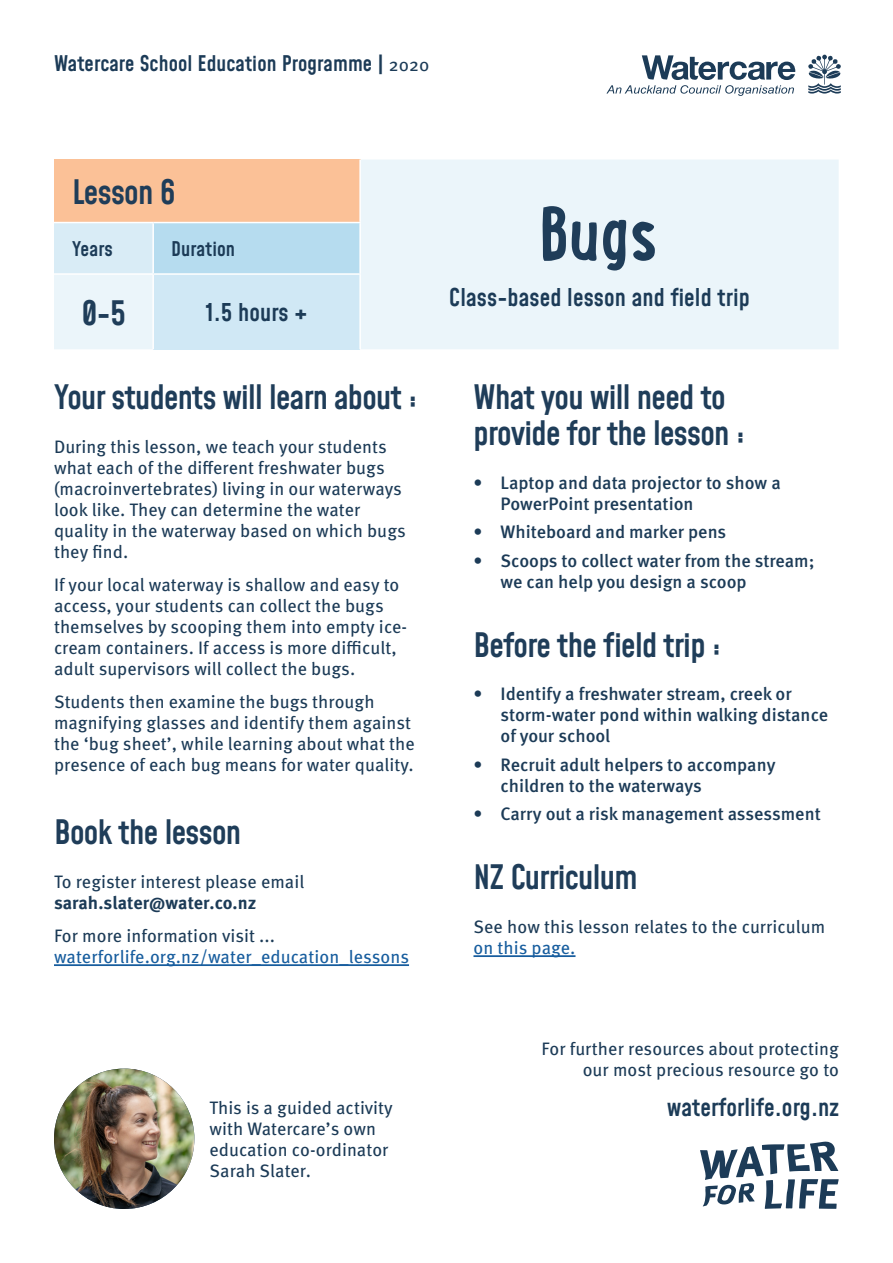
<style>
.page{position:relative;width:893px;height:1263px;background:#fff}
.page>*{position:absolute;margin:0;border:0;box-sizing:border-box;transform-origin:0 0}
.Header_s30{font:700 82.65px "Lunch Box";color:#1f3d59}
.Header_s30-2{font:500 33px/36px "Mohave";letter-spacing:-.02em;color:#1f3d59}
.BODY{font:500 24.15px "Mohave";letter-spacing:.005em;color:#1c3b57}
.BODY-2{font:500 24px "Mohave";letter-spacing:.005em;color:#1c3b57}
.BODY-3{font:500 21.15px "Mohave";letter-spacing:.005em;color:#1c3b57}
.BODY-4{font:500 19.8px "Mohave";letter-spacing:.005em;color:#1c3b57}
.BODY-5{font:18px/21px "Meta Pro";letter-spacing:.005em;color:#1c3b57}
.t1{font:500 18px/21px "Meta Pro";color:#1c3b57}
.BODY-6{font:18px/21px "Meta Pro";letter-spacing:.005em;color:#175d9e}
.s1{font-family:"Meta Pro";font-weight:400;font-size:18px}
.s2{font-weight:700}
.s3{color:#1c3b57}
.s4{color:#175d9e}
</style>
<div class="page">
<hr style="left:54px;top:964px;width:355px;height:2px;background:#175d9e">
<hr style="left:473px;top:955px;width:102px;height:2px;background:#175d9e">
<svg style="left:700px;top:1141px;width:139px;height:68px"></svg>
<svg style="left:808px;top:55px;width:33px;height:39px"></svg>
<svg style="left:606px;top:55px;width:190px;height:41px"></svg>
<svg style="left:54px;top:160px;width:785px;height:189px;background:#edece9"></svg>
<div style="left:54px;top:223px;width:99px;height:51px;background:#d9ecf6"></div>
<div style="left:153px;top:223px;width:207px;height:51px;background:#b6dcef"></div>
<div style="left:153px;top:274px;width:207px;height:75px;background:#d0e8f5"></div>
<hr style="left:359px;top:160px;width:2px;height:62px;background:#fff">
<hr style="left:54px;top:222px;width:99px;height:1px;background:#fff">
<hr style="left:153px;top:222px;width:208px;height:1px;background:#fff">
<hr style="left:152px;top:223px;width:2px;height:50px;background:#fff">
<hr style="left:359px;top:223px;width:2px;height:50px;background:#fff">
<hr style="left:54px;top:273px;width:99px;height:2px;background:#fff">
<hr style="left:153px;top:273px;width:208px;height:2px;background:#fff">
<hr style="left:152px;top:275px;width:2px;height:74px;background:#fff">
<hr style="left:359px;top:275px;width:2px;height:74px;background:#fff">
<img style="left:54px;top:1068px;width:140px;height:141px;border-radius:70px">
<p class="BODY-3" style="left:54px;top:50px;width:377px">Watercare School Education Programme | <span class="s1">2020</span></p>
<p class="Header_s30-2" style="left:72px;top:176px;width:105px">Lesson 6</p>
<p class="BODY-4" style="left:72px;top:237px;width:42px">Years</p>
<p class="BODY-4" style="left:171px;top:237px;width:65px">Duration</p>
<p class="Header_s30-2" style="left:81px;top:297px;width:46px">0-5</p>
<p class="BODY-2" style="left:206px;top:297px;width:103px">1.5 hours +</p>
<p class="Header_s30-2" style="left:54px;top:382px;width:365px">Your students will learn about :</p>
<p class="BODY-5" style="left:54px;top:435px;width:353px">During this lesson, we teach your students what each of the different freshwater bugs (macroinvertebrates) living in our waterways look like. They can determine the water quality in the waterway based on which bugs they find.</p>
<p class="BODY-5" style="left:54px;top:573px;width:355px">If your local waterway is shallow and easy to access, your students can collect the bugs themselves by scooping them into empty ice&shy;cream containers. If access is more difficult, adult supervisors will collect the bugs.</p>
<p class="BODY-5" style="left:54px;top:690px;width:362px">Students then examine the bugs through magnifying glasses and identify them against the ‘bug sheet’, while learning about what the presence of each bug means for water quality.</p>
<p class="Header_s30-2" style="left:54px;top:817px;width:189px">Book the lesson</p>
<p class="BODY-5" style="left:54px;top:870px;width:252px">To register interest please email <span class="s2">sarah.slater@water.co.nz</span></p>
<p class="BODY-6" style="left:54px;top:924px;width:357px"><span class="s3">For more information visit ... </span>waterforlife.org.nz/water_education_lessons</p>
<p class="BODY-5" style="left:209px;top:1096px;width:185px">This is a guided activity with Watercare’s own education co-ordinator<br>Sarah Slater.</p>
<p class="Header_s30" style="left:540px;top:178px;width:120px">Bugs</p>
<p class="BODY-2" style="left:449px;top:282px;width:302px">Class-based lesson and field trip</p>
<p class="Header_s30-2" style="left:473px;top:382px;width:274px">What you will need to provide for the lesson :</p>
<p class="t1" style="left:500px;top:471px;width:282px;text-indent:-27px">• Laptop and data projector to show a<br>PowerPoint presentation</p>
<p class="t1" style="left:473px;top:520px;width:254px">• Whiteboard and marker pens</p>
<p class="t1" style="left:500px;top:549px;width:316px;text-indent:-27px">• Scoops to collect water from the stream; we can help you design a scoop</p>
<p class="Header_s30-2" style="left:473px;top:629px;width:249px">Before the field trip :</p>
<p class="t1" style="left:500px;top:683px;width:329px;text-indent:-27px">• Identify a freshwater stream, creek or storm-water pond within walking distance of your school</p>
<p class="t1" style="left:500px;top:753px;width:277px;text-indent:-27px">• Recruit adult helpers to accompany children to the waterways</p>
<p class="t1" style="left:473px;top:803px;width:349px">• Carry out a risk management assessment</p>
<p class="Header_s30-2" style="left:473px;top:862px;width:166px">NZ Curriculum</p>
<p class="BODY-5" style="left:473px;top:915px;width:353px">See how this lesson relates to the curriculum <span class="s4">on this page.</span></p>
<p class="BODY-5" style="left:542px;top:1037px;width:299px;text-align:right">For further resources about protecting our most precious resource go to</p>
<p class="BODY" style="left:667px;top:1092px;width:173px">waterforlife.org.nz</p>
</div>
